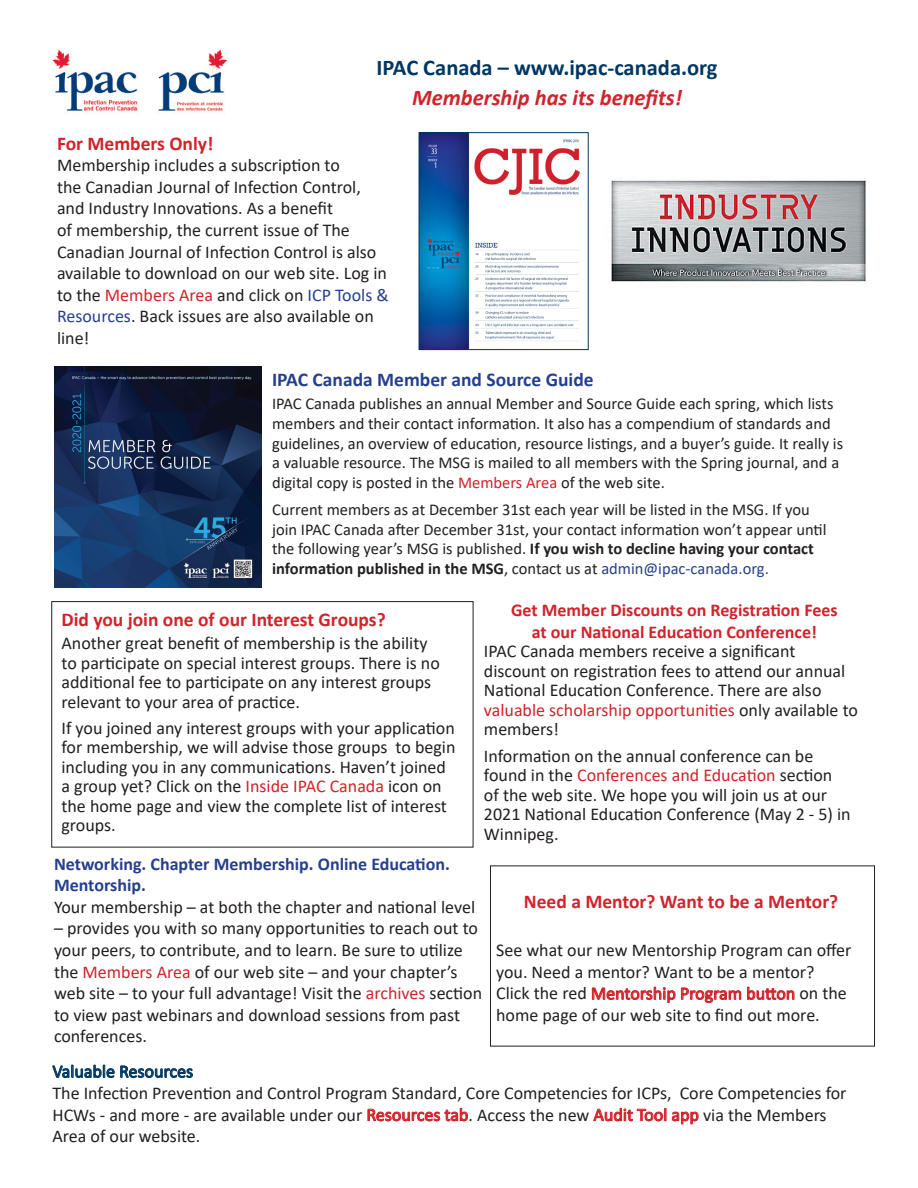
<style>
.page{position:relative;width:918px;height:1188px;background:#fff}
.page>*{position:absolute;margin:0;border:0;box-sizing:border-box;transform-origin:0 0}
.t1{font:700 22.5px "Calibri";color:#003761}
.t2{font:italic 700 22.5px "Calibri";color:#d1232a}
.t3{font:700 19.5px "Calibri";color:#d1232a}
.t4{font:700 19.5px "Calibri";color:#253f8e}
.t5{font:18px/21.6px "Calibri";color:#231f20}
.t6{font:700 18px "Calibri";color:#d1232a}
.t7{font:700 18px/21.6px "Calibri";color:#253f8e}
.t8{font:18px "Calibri";color:#003761}
.t9{font:16.5px/19.8px "Calibri";color:#231f20}
.s1{color:#d1232a}
.s2{color:#253f8e}
.s3{font-weight:700}
</style>
<div class="page">
<img style="left:52px;top:49px;width:176px;height:62px">
<svg style="left:591px;top:986px;width:204px;height:17px"></svg>
<div style="left:490px;top:866px;width:385px;height:181px;border:1px solid #231f20"></div>
<div style="left:51px;top:601px;width:422px;height:247px;border:1px solid #231f20"></div>
<img style="left:421px;top:135px;width:159px;height:213px">
<div style="left:419px;top:133px;width:169px;height:217px;border:1px solid #003761"></div>
<svg style="left:53px;top:1064px;width:140px;height:15px"></svg>
<svg style="left:368px;top:1108px;width:100px;height:13px"></svg>
<svg style="left:594px;top:1108px;width:72px;height:14px"></svg>
<svg style="left:672px;top:1112px;width:26px;height:12px"></svg>
<img style="left:54px;top:367px;width:208px;height:220px">
<img style="left:611px;top:180px;width:255px;height:102px">
<p class="t1" style="left:377px;top:52px;width:343px">IPAC Canada – www.ipac-canada.org</p>
<p class="t2" style="left:412px;top:81px;width:272px">Membership has its benefits!</p>
<p class="t3" style="left:57px;top:129px;width:158px">For Members Only!</p>
<p class="t5" style="left:57px;top:154px;width:333px">Membership includes a subscription to<br>the Canadian Journal of Infection Control, and Industry Innovations. As a benefit<br>of membership, the current issue of The Canadian Journal of Infection Control is also available to download on our web site. Log in to the <span class="s1">Members Area</span> and click on <span class="s2">ICP Tools &amp; Resources</span>. Back issues are also available on line!</p>
<p class="t4" style="left:272px;top:366px;width:323px">IPAC Canada Member and Source Guide</p>
<p class="t9" style="left:272px;top:393px;width:573px">IPAC Canada publishes an annual Member and Source Guide each spring, which lists members and their contact information. It also has a compendium of standards and guidelines, an overview of education, resource listings, and a buyer’s guide. It really is a valuable resource. The MSG is mailed to all members with the Spring journal, and a digital copy is posted in the <span class="s1">Members Area</span> of the web site.</p>
<p class="t9" style="left:272px;top:499px;width:556px">Current members as at December 31st each year will be listed in the MSG. If you join IPAC Canada after December 31st, your contact information won’t appear until the following year’s MSG is published. <span class="s3">If you wish to decline having your contact information published in the MSG</span>, contact us at <span class="s2">admin@ipac-canada.org.</span></p>
<p class="t3" style="left:62px;top:606px;width:326px">Did you join one of our Interest Groups?</p>
<p class="t5" style="left:62px;top:633px;width:380px;line-height:19.5px">Another great benefit of membership is the ability to participate on special interest groups. There is no additional fee to participate on any interest groups relevant to your area of practice.</p>
<p class="t5" style="left:62px;top:718px;width:396px;line-height:19.5px">If you joined any interest groups with your application for membership, we will advise those groups to begin including you in any communications. Haven’t joined a group yet? Click on the <span class="s1">Inside IPAC Canada</span> icon on the home page and view the complete list of interest groups.</p>
<p class="t6" style="left:511px;top:597px;width:328px">Get Member Discounts on Registration Fees</p>
<p class="t6" style="left:532px;top:619px;width:287px">at our National Education Conference!</p>
<p class="t5" style="left:484px;top:641px;width:376px;line-height:19.5px">IPAC Canada members receive a significant discount on registration fees to attend our annual National Education Conference. There are also <span class="s1">valuable scholarship opportunities</span> only available to members!</p>
<p class="t5" style="left:484px;top:745px;width:368px;line-height:19.5px">Information on the annual conference can be found in the <span class="s1">Conferences and Education</span> section of the web site. We hope you will join us at our 2021 National Education Conference (May 2 - 5) in Winnipeg.</p>
<p class="t7" style="left:54px;top:853px;width:397px">Networking. Chapter Membership. Online Education.<br>Mentorship.</p>
<p class="t5" style="left:54px;top:896px;width:423px">Your membership – at both the chapter and national level</p>
<p class="t5" style="left:54px;top:917px;width:430px">– provides you with so many opportunities to reach out to your peers, to contribute, and to learn. Be sure to utilize the <span class="s1">Members Area</span> of our web site – and your chapter’s web site – to your full advantage! Visit the <span class="s1">archives</span> section to view past webinars and download sessions from past conferences.</p>
<p class="t8" style="left:52px;top:1059px;width:142px">Valuable Resources</p>
<p class="t5" style="left:52px;top:1082px;width:796px">The Infection Prevention and Control Program Standard, Core Competencies for ICPs, Core Competencies for<br>HCWs - and more - are available under our <span class="s1">Resources tab</span>. Access the new <span class="s1">Audit Tool app</span> via the Members<br>Area of our website.</p>
<p class="t3" style="left:524px;top:888px;width:316px">Need a Mentor? Want to be a Mentor?</p>
<p class="t5" style="left:496px;top:939px;width:357px">See what our new Mentorship Program can offer you. Need a mentor? Want to be a mentor?</p>
<p class="t5" style="left:496px;top:982px;width:352px">Click the red <span class="s1">Mentorship Program button</span> on the home page of our web site to find out more.</p>
</div>
